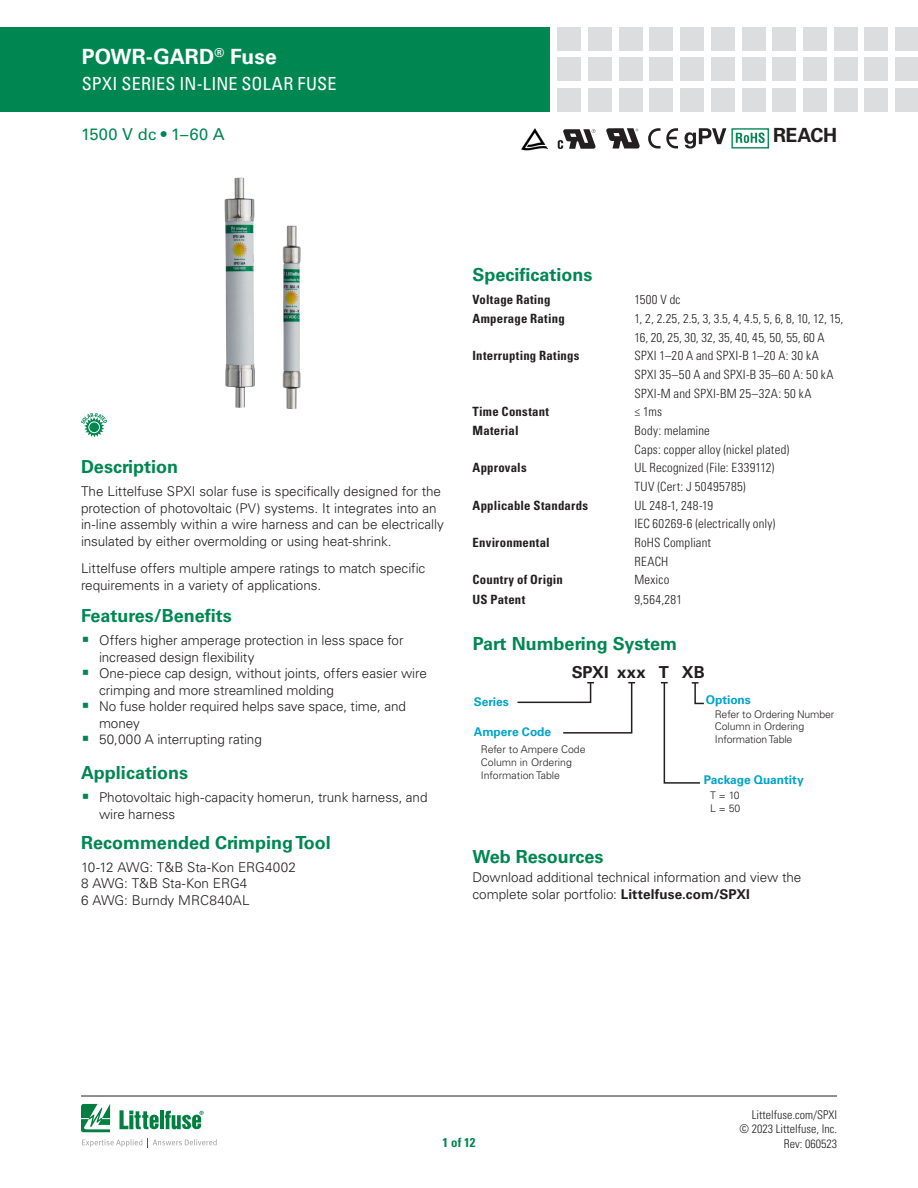
<style>
.page{position:relative;width:918px;height:1188px;background:#fff}
.page>*{position:absolute;margin:0;border:0;box-sizing:border-box;transform-origin:0 0}
.t1{font:700 21px "Univers LT Std";color:#fff}
.Ord_Part_Numb_Subhea{font:700 19.5px "Univers LT Std";letter-spacing:-.02em;color:#231f20}
.FACTS_HEAD{font:700 18px "Univers LT Std";color:#008751}
.Green_Subheads{font:700 18px "Univers LT Std";color:#008751}
.t2{font:condensed 18px "Univers LT Std";letter-spacing:.01em;color:#fff}
.Head{font:16.5px "Univers LT Std";letter-spacing:.015em;color:#008751}
.t3{font:700 16.5px "Univers LT Std";letter-spacing:-.005em;color:#231f20}
.Body_1{font:300 13.5px/16.5px "Univers LT Std";letter-spacing:-.005em;color:#231f20}
.Specifications__text{font:300 condensed 12.75px "Univers LT Std";letter-spacing:.015em;color:#231f20}
.Specifications__text-2{font:700 condensed 12.75px "Univers LT Std";letter-spacing:.02em;color:#231f20}
.t4{font:700 condensed 12.75px "Univers LT Std";color:#008751}
.t5{font:300 condensed 12px/14.4px "Univers LT Std";color:#231f20;text-align:right}
.Body{font:700 12px "Univers LT Std";letter-spacing:-.005em;color:#00a3c7}
.Table_Text{font:300 10.5px/12.6px "Univers LT Std";letter-spacing:-.01em;color:#231f20}
.s1{font-weight:700}
</style>
<div class="page">
<svg style="left:81px;top:1104px;width:29px;height:28px"></svg>
<hr style="left:160px;top:1111px;width:4px;height:18px;background:#027f40">
<svg style="left:165px;top:1111px;width:39px;height:18px"></svg>
<svg style="left:120px;top:1110px;width:39px;height:19px"></svg>
<svg style="left:82px;top:1139px;width:60px;height:8px"></svg>
<svg style="left:152px;top:1139px;width:65px;height:7px"></svg>
<hr style="left:81px;top:1096px;width:756px;height:1px;background:#231f20">
<div style="left:557px;top:27px;width:24px;height:23px;background:#dcdddf"></div>
<div style="left:557px;top:58px;width:24px;height:23px;background:#dcdddf"></div>
<div style="left:557px;top:88px;width:24px;height:24px;background:#dcdddf"></div>
<div style="left:588px;top:27px;width:24px;height:23px;background:#dcdddf"></div>
<div style="left:588px;top:58px;width:24px;height:23px;background:#dcdddf"></div>
<div style="left:588px;top:88px;width:24px;height:24px;background:#dcdddf"></div>
<div style="left:619px;top:27px;width:23px;height:23px;background:#dcdddf"></div>
<div style="left:619px;top:58px;width:23px;height:23px;background:#dcdddf"></div>
<div style="left:619px;top:88px;width:23px;height:24px;background:#dcdddf"></div>
<div style="left:650px;top:27px;width:23px;height:23px;background:#dcdddf"></div>
<div style="left:650px;top:58px;width:23px;height:23px;background:#dcdddf"></div>
<div style="left:650px;top:88px;width:23px;height:24px;background:#dcdddf"></div>
<div style="left:680px;top:27px;width:24px;height:23px;background:#dcdddf"></div>
<div style="left:680px;top:58px;width:24px;height:23px;background:#dcdddf"></div>
<div style="left:680px;top:88px;width:24px;height:24px;background:#dcdddf"></div>
<div style="left:711px;top:27px;width:24px;height:23px;background:#dcdddf"></div>
<div style="left:711px;top:58px;width:24px;height:23px;background:#dcdddf"></div>
<div style="left:711px;top:88px;width:24px;height:24px;background:#dcdddf"></div>
<div style="left:742px;top:27px;width:23px;height:23px;background:#dcdddf"></div>
<div style="left:742px;top:58px;width:23px;height:23px;background:#dcdddf"></div>
<div style="left:742px;top:88px;width:23px;height:24px;background:#dcdddf"></div>
<div style="left:772px;top:27px;width:24px;height:23px;background:#dcdddf"></div>
<div style="left:772px;top:58px;width:24px;height:23px;background:#dcdddf"></div>
<div style="left:772px;top:88px;width:24px;height:24px;background:#dcdddf"></div>
<div style="left:834px;top:27px;width:23px;height:23px;background:#dcdddf"></div>
<div style="left:834px;top:58px;width:23px;height:23px;background:#dcdddf"></div>
<div style="left:834px;top:88px;width:23px;height:24px;background:#dcdddf"></div>
<div style="left:803px;top:27px;width:24px;height:23px;background:#dcdddf"></div>
<div style="left:803px;top:58px;width:24px;height:23px;background:#dcdddf"></div>
<div style="left:803px;top:88px;width:24px;height:24px;background:#dcdddf"></div>
<div style="left:865px;top:27px;width:23px;height:23px;background:#dcdddf"></div>
<div style="left:865px;top:58px;width:23px;height:23px;background:#dcdddf"></div>
<div style="left:865px;top:88px;width:23px;height:24px;background:#dcdddf"></div>
<div style="left:895px;top:27px;width:23px;height:23px;background:#dcdddf"></div>
<div style="left:895px;top:58px;width:23px;height:23px;background:#dcdddf"></div>
<div style="left:895px;top:88px;width:23px;height:24px;background:#dcdddf"></div>
<div style="left:0;top:27px;width:550px;height:85px;background:#008751"></div>
<svg style="left:606px;top:128px;width:34px;height:20px"></svg>
<svg style="left:685px;top:128px;width:41px;height:20px"></svg>
<svg style="left:736px;top:133px;width:29px;height:10px"></svg>
<div style="left:731px;top:128px;width:38px;height:20px;border:1px solid #008751"></div>
<svg style="left:648px;top:128px;width:30px;height:20px"></svg>
<svg style="left:81px;top:413px;width:26px;height:24px"></svg>
<div style="left:88px;top:422px;width:12px;height:11px;border:1px solid #fff;border-radius:50%"></div>
<svg style="left:517px;top:682px;width:118px;height:52px"></svg>
<svg style="left:661px;top:682px;width:43px;height:102px"></svg>
<img style="left:282px;top:225px;width:19px;height:184px">
<img style="left:224px;top:178px;width:31px;height:230px">
<img style="left:522px;top:128px;width:26px;height:22px">
<svg style="left:558px;top:129px;width:38px;height:20px"></svg>
<h1 class="t1" style="left:82px;top:44px;width:196px">POWR-GARD<sup>®</sup> Fuse</h1>
<h3 class="t2" style="left:82px;top:72px;width:256px">SPXI SERIES IN-LINE SOLAR FUSE</h3>
<p class="Head" style="left:81px;top:125px;width:145px">1500 V dc • 1–60 A</p>
<p class="Ord_Part_Numb_Subhea" style="left:773px;top:124px;width:66px">REACH</p>
<p class="FACTS_HEAD" style="left:81px;top:456px;width:99px">Description</p>
<p class="Body_1" style="left:81px;top:483px;width:364px">The Littelfuse SPXI solar fuse is specifically designed for the protection of photovoltaic (PV) systems. It integrates into an in-line assembly within a wire harness and can be electrically insulated by either overmolding or using heat-shrink.</p>
<p class="Body_1" style="left:81px;top:560px;width:346px">Littelfuse offers multiple ampere ratings to match specific requirements in a variety of applications.</p>
<p class="FACTS_HEAD" style="left:81px;top:605px;width:152px">Features/Benefits</p>
<p class="Body_1" style="left:99px;top:632px;width:306px">Offers higher amperage protection in less space for increased design flexibility</p>
<p class="Body_1" style="left:99px;top:665px;width:329px">One-piece cap design, without joints, offers easier wire crimping and more streamlined molding</p>
<p class="Body_1" style="left:99px;top:698px;width:308px">No fuse holder required helps save space, time, and money</p>
<p class="Body_1" style="left:99px;top:731px;width:164px">50,000 A interrupting rating</p>
<p class="FACTS_HEAD" style="left:81px;top:762px;width:109px">Applications</p>
<p class="Body_1" style="left:99px;top:789px;width:330px">Photovoltaic high-capacity homerun, trunk harness, and wire harness</p>
<p class="FACTS_HEAD" style="left:81px;top:832px;width:251px">Recommended Crimping Tool</p>
<p class="Body_1" style="left:81px;top:859px;width:217px">10-12 AWG: T&amp;B Sta-Kon ERG4002</p>
<p class="Body_1" style="left:81px;top:875px;width:168px">8 AWG: T&amp;B Sta-Kon ERG4</p>
<p class="Body_1" style="left:81px;top:892px;width:170px">6 AWG: Burndy MRC840AL</p>
<p class="FACTS_HEAD" style="left:472px;top:264px;width:122px">Specifications</p>
<p class="Specifications__text-2" style="left:472px;top:292px;width:80px">Voltage Rating</p>
<p class="Specifications__text" style="left:634px;top:292px;width:48px">1500 V dc</p>
<p class="Specifications__text-2" style="left:472px;top:311px;width:94px">Amperage Rating</p>
<p class="Specifications__text" style="left:635px;top:311px;width:210px">1, 2, 2.25, 2.5, 3, 3.5, 4, 4.5, 5, 6, 8, 10, 12, 15,</p>
<p class="Specifications__text" style="left:635px;top:330px;width:192px">16, 20, 25, 30, 32, 35, 40, 45, 50, 55, 60 A</p>
<p class="Specifications__text-2" style="left:472px;top:348px;width:109px">Interrupting Ratings</p>
<p class="Specifications__text" style="left:634px;top:348px;width:186px">SPXI 1–20 A and SPXI-B 1–20 A: 30 kA</p>
<p class="Specifications__text" style="left:635px;top:367px;width:201px">SPXI 35–50 A and SPXI-B 35–60 A: 50 kA</p>
<p class="Specifications__text" style="left:635px;top:386px;width:178px">SPXI-M and SPXI-BM 25–32A: 50 kA</p>
<p class="Specifications__text-2" style="left:472px;top:404px;width:78px">Time Constant</p>
<p class="Specifications__text" style="left:634px;top:404px;width:29px">≤ 1ms</p>
<p class="Specifications__text-2" style="left:472px;top:423px;width:48px">Material</p>
<p class="Specifications__text" style="left:635px;top:423px;width:77px">Body: melamine</p>
<p class="Specifications__text" style="left:635px;top:442px;width:156px">Caps: copper alloy (nickel plated)</p>
<p class="Specifications__text-2" style="left:472px;top:460px;width:56px">Approvals</p>
<p class="Specifications__text" style="left:634px;top:460px;width:141px">UL Recognized (File: E339112)</p>
<p class="Specifications__text" style="left:635px;top:479px;width:113px">TUV (Cert: J 50495785)</p>
<p class="Specifications__text-2" style="left:472px;top:497px;width:117px">Applicable Standards</p>
<p class="Specifications__text" style="left:635px;top:497px;width:80px">UL 248-1, 248-19</p>
<p class="Specifications__text" style="left:635px;top:516px;width:142px">IEC 60269-6 (electrically only)</p>
<p class="Specifications__text-2" style="left:472px;top:535px;width:79px">Environmental</p>
<p class="Specifications__text" style="left:634px;top:535px;width:78px">RoHS Compliant</p>
<p class="Specifications__text" style="left:635px;top:553px;width:35px">REACH</p>
<p class="Specifications__text-2" style="left:472px;top:572px;width:92px">Country of Origin</p>
<p class="Specifications__text" style="left:635px;top:572px;width:36px">Mexico</p>
<p class="Specifications__text-2" style="left:472px;top:592px;width:54px">US Patent</p>
<p class="Specifications__text" style="left:634px;top:592px;width:49px">9,564,281</p>
<p class="Green_Subheads" style="left:473px;top:633px;width:206px">Part Numbering System</p>
<p class="Body" style="left:474px;top:694px;width:37px">Series</p>
<p class="Body" style="left:474px;top:725px;width:79px">Ampere Code</p>
<p class="t3" style="left:572px;top:662px;width:135px">SPXI xxx T XB</p>
<p class="Body" style="left:706px;top:693px;width:47px">Options</p>
<p class="Table_Text" style="left:715px;top:708px;width:121px">Refer to Ordering Number<br>Column in Ordering<br>Information Table</p>
<p class="Table_Text" style="left:481px;top:743px;width:106px">Refer to Ampere Code<br>Column in Ordering<br>Information Table</p>
<p class="Body" style="left:704px;top:772px;width:101px">Package Quantity</p>
<p class="Table_Text" style="left:710px;top:789px;width:32px">T = 10<br>L = 50</p>
<p class="Green_Subheads" style="left:472px;top:846px;width:132px">Web Resources</p>
<p class="Body_1" style="left:472px;top:869px;width:330px">Download additional technical information and view the complete solar portfolio: <span class="s1">Littelfuse.com/SPXI</span></p>
<p class="t5" style="left:739px;top:1107px;width:99px">Littelfuse.com/SPXI © 2023 Littelfuse, Inc.</p>
<p class="t4" style="left:443px;top:1134px;width:34px">1 of 12</p>
<p class="t5" style="left:784px;top:1136px;width:55px">Rev: 060523</p>
</div>
